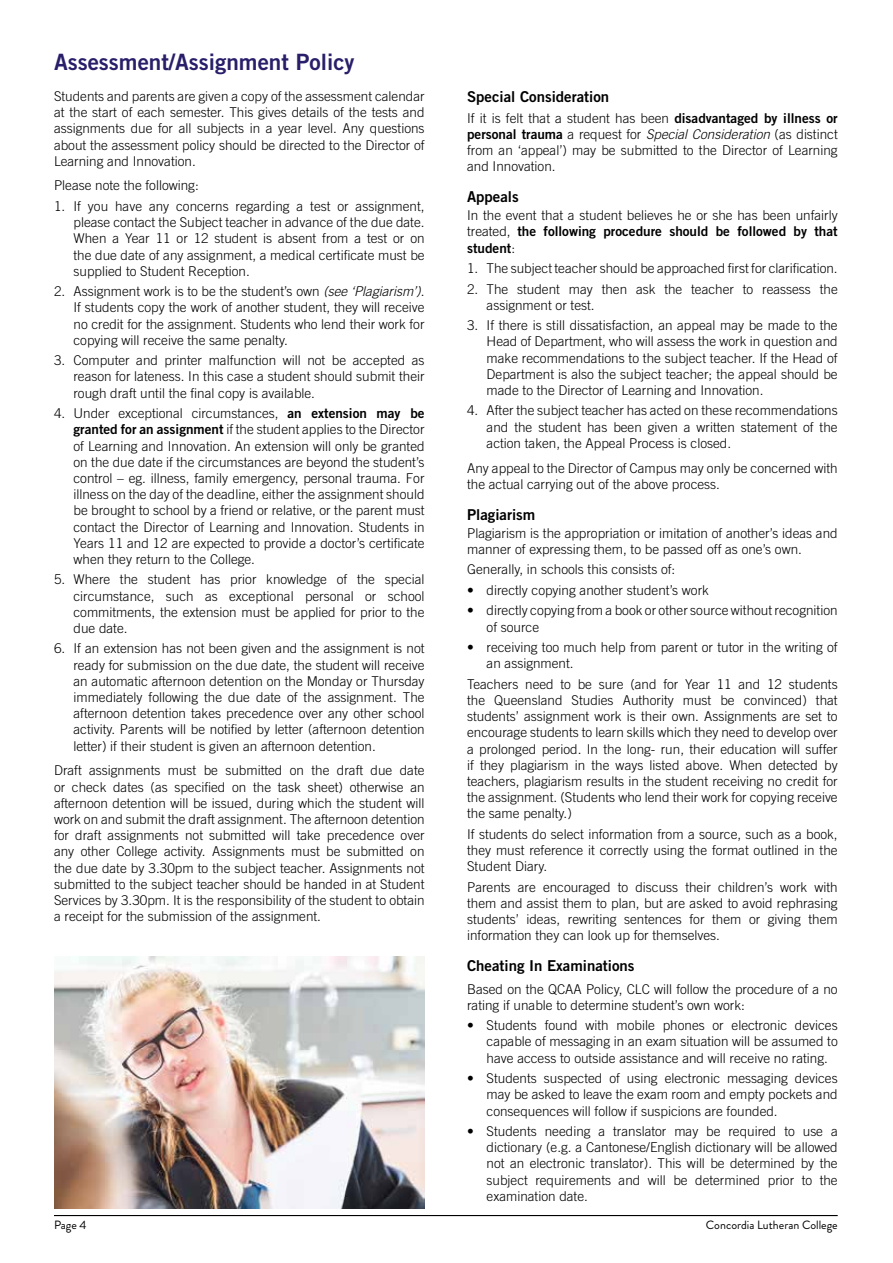
<style>
.page{position:relative;width:893px;height:1263px;background:#fff}
.page>*{position:absolute;margin:0;border:0;box-sizing:border-box;transform-origin:0 0}
.t1{font:22.5px "Trade Gothic LT Std Bd 2";color:#281e69}
.t2{font:15px "Trade Gothic LT Std Bd 2";color:#000}
.t3{font:300 13.5px/16.2px "Trade Gothic LT Std";color:#000;text-align:justify}
.t4{font:13.5px/16.2px "Trade Gothic LT Std Bd 2";color:#000}
.t5{font:12px "Brandon Grotesque";color:#000}
.s1{font-style:italic}
.s2{font-family:"Trade Gothic LT Std Bd 2";font-weight:400}
.s3{font-family:"Trade Gothic LT Std";font-weight:300}
</style>
<div class="page">
<hr style="left:54px;top:1215px;width:784px;height:1px;background:#000">
<img style="left:55px;top:957px;width:370px;height:252px">
<h1 class="t1" style="left:54px;top:48px;width:302px">Assessment/Assignment Policy</h1>
<p class="t3" style="left:54px;top:88px;width:372px">Students and parents are given a copy of the assessment calendar at the start of each semester. This gives details of the tests and assignments due for all subjects in a year level. Any questions about the assessment policy should be directed to the Director of Learning and Innovation.</p>
<p class="t3" style="left:54px;top:177px;width:146px">Please note the following:</p>
<p class="t3" style="left:73px;top:198px;width:353px;text-indent:-19px">1. If you have any concerns regarding a test or assignment, please contact the Subject teacher in advance of the due date.<br>When a Year 11 or 12 student is absent from a test or on the due date of any assignment, a medical certificate must be supplied to Student Reception.</p>
<p class="t3" style="left:73px;top:283px;width:353px;text-indent:-19px">2. Assignment work is to be the student’s own <span class="s1">(see ‘Plagiarism’)</span>.<br>If students copy the work of another student, they will receive no credit for the assignment. Students who lend their work for copying will receive the same penalty.</p>
<p class="t3" style="left:73px;top:352px;width:353px;text-indent:-19px">3. Computer and printer malfunction will not be accepted as reason for lateness. In this case a student should submit their rough draft until the final copy is available.</p>
<p class="t3" style="left:73px;top:405px;width:353px;text-indent:-19px">4. Under exceptional circumstances, <span class="s2">an extension may be granted for an assignment</span> if the student applies to the Director of Learning and Innovation. An extension will only be granted on the due date if the circumstances are beyond the student’s control – eg. illness, family emergency, personal trauma. For illness on the day of the deadline, either the assignment should be brought to school by a friend or relative, or the parent must contact the Director of Learning and Innovation. Students in Years 11 and 12 are expected to provide a doctor’s certificate when they return to the College.</p>
<p class="t3" style="left:73px;top:571px;width:353px;text-indent:-19px">5. Where the student has prior knowledge of the special circumstance, such as exceptional personal or school commitments, the extension must be applied for prior to the due date.</p>
<p class="t3" style="left:73px;top:640px;width:353px;text-indent:-19px">6. If an extension has not been given and the assignment is not ready for submission on the due date, the student will receive an automatic afternoon detention on the Monday or Thursday immediately following the due date of the assignment. The afternoon detention takes precedence over any other school activity. Parents will be notified by letter (afternoon detention letter) if their student is given an afternoon detention.</p>
<p class="t3" style="left:54px;top:762px;width:372px">Draft assignments must be submitted on the draft due date or check dates (as specified on the task sheet) otherwise an afternoon detention will be issued, during which the student will work on and submit the draft assignment. The afternoon detention for draft assignments not submitted will take precedence over any other College activity. Assignments must be submitted on the due date by 3.30pm to the subject teacher. Assignments not submitted to the subject teacher should be handed in at Student Services by 3.30pm. It is the responsibility of the student to obtain a receipt for the submission of the assignment.</p>
<p class="t2" style="left:467px;top:87px;width:144px">Special Consideration</p>
<p class="t3" style="left:467px;top:109px;width:372px">If it is felt that a student has been <span class="s2">disadvantaged by illness or personal trauma</span> a request for <span class="s1">Special Consideration</span> (as distinct from an ‘appeal’) may be submitted to the Director of Learning and Innovation.</p>
<p class="t2" style="left:467px;top:187px;width:53px">Appeals</p>
<p class="t3" style="left:467px;top:207px;width:372px">In the event that a student believes he or she has been unfairly</p>
<p class="t4" style="left:467px;top:223px;width:372px"><span class="s3">treated,</span> the following procedure should be followed by that student<span class="s3">:</span></p>
<p class="t3" style="left:467px;top:260px;width:372px">1. The subject teacher should be approached first for clarification.</p>
<p class="t3" style="left:487px;top:280px;width:353px;text-indent:-19px">2. The student may then ask the teacher to reassess the assignment or test.</p>
<p class="t3" style="left:487px;top:317px;width:353px;text-indent:-19px">3. If there is still dissatisfaction, an appeal may be made to the Head of Department, who will assess the work in question and make recommendations to the subject teacher. If the Head of Department is also the subject teacher; the appeal should be made to the Director of Learning and Innovation.</p>
<p class="t3" style="left:487px;top:402px;width:353px;text-indent:-19px">4. After the subject teacher has acted on these recommendations and the student has been given a written statement of the action taken, the Appeal Process is closed.</p>
<p class="t3" style="left:467px;top:459px;width:372px">Any appeal to the Director of Campus may only be concerned with the actual carrying out of the above process.</p>
<p class="t2" style="left:467px;top:505px;width:70px">Plagiarism</p>
<p class="t3" style="left:467px;top:525px;width:372px">Plagiarism is the appropriation or imitation of another’s ideas and manner of expressing them, to be passed off as one’s own.</p>
<p class="t3" style="left:467px;top:561px;width:210px">Generally, in schools this consists of:</p>
<p class="t3" style="left:467px;top:582px;width:243px">• directly copying another student’s work</p>
<p class="t3" style="left:487px;top:602px;width:353px;text-indent:-19px">• directly copying from a book or other source without recognition of source</p>
<p class="t3" style="left:487px;top:639px;width:352px;text-indent:-19px">• receiving too much help from parent or tutor in the writing of an assignment.</p>
<p class="t3" style="left:467px;top:676px;width:372px">Teachers need to be sure (and for Year 11 and 12 students the Queensland Studies Authority must be convinced) that students’ assignment work is their own. Assignments are set to encourage students to learn skills which they need to develop over a prolonged period. In the long- run, their education will suffer if they plagiarism in the ways listed above. When detected by teachers, plagiarism results in the student receiving no credit for the assignment. (Students who lend their work for copying receive the same penalty.)</p>
<p class="t3" style="left:467px;top:826px;width:372px">If students do select information from a source, such as a book, they must reference it correctly using the format outlined in the Student Diary.</p>
<p class="t3" style="left:467px;top:878px;width:372px">Parents are encouraged to discuss their children’s work with them and assist them to plan, but are asked to avoid rephrasing students’ ideas, rewriting sentences for them or giving them information they can look up for themselves.</p>
<p class="t2" style="left:467px;top:956px;width:169px">Cheating In Examinations</p>
<p class="t3" style="left:467px;top:980px;width:372px">Based on the QCAA Policy, CLC will follow the procedure of a no rating if unable to determine student’s own work:</p>
<p class="t3" style="left:487px;top:1017px;width:353px;text-indent:-19px">• Students found with mobile phones or electronic devices capable of messaging in an exam situation will be assumed to have access to outside assistance and will receive no rating.</p>
<p class="t3" style="left:487px;top:1070px;width:353px;text-indent:-19px">• Students suspected of using electronic messaging devices may be asked to leave the exam room and empty pockets and consequences will follow if suspicions are founded.</p>
<p class="t3" style="left:487px;top:1123px;width:353px;text-indent:-19px">• Students needing a translator may be required to use a dictionary (e.g. a Cantonese/English dictionary will be allowed not an electronic translator). This will be determined by the subject requirements and will be determined prior to the examination date.</p>
<p class="t5" style="left:54px;top:1216px;width:34px">Page 4</p>
<p class="t5" style="left:706px;top:1216px;width:133px">Concordia Lutheran College</p>
</div>
